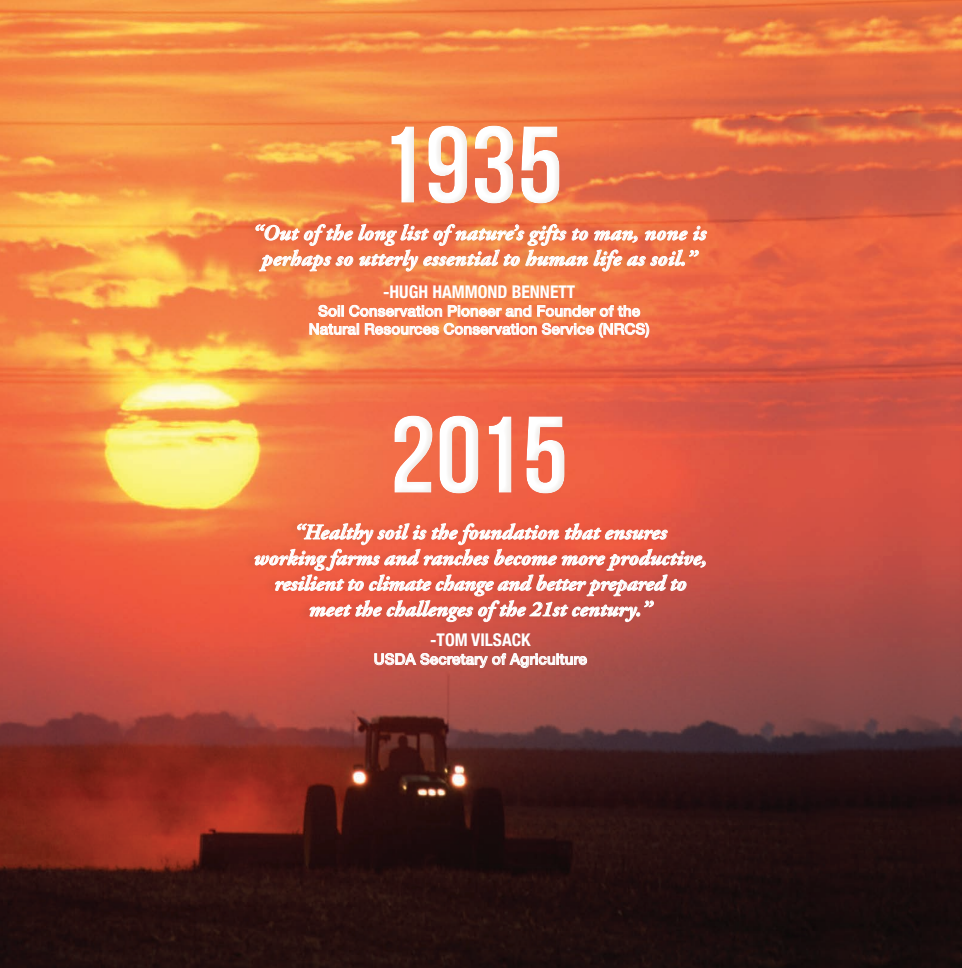
<style>
.page{position:relative;width:962px;height:968px;background:#fff}
.page>*{position:absolute;margin:0;border:0;box-sizing:border-box;transform-origin:0 0}
.t1{font:108.88px "Bebas Neue";color:#fff;scale:1.07 1}
.t2{font:italic 700 21.38px "Adobe Garamond Pro";color:#fff}
.t3{font:700 condensed 17.5px "Helvetica Neue";color:#fff}
.t4{font:500 15px "Helvetica Neue";letter-spacing:.01em;color:#fff}
</style>
<div class="page">
<img style="left:0;top:0;width:962px;height:968px">
<div style="left:385px;top:407px;width:184px;height:94px;background:#f16a48"></div>
<div style="left:390px;top:410px;width:184px;height:92px;background:#603815;opacity:.15"></div>
<div style="left:243px;top:516px;width:463px;height:112px;background:#231f20;opacity:.11"></div>
<svg style="left:254px;top:523px;width:452px;height:99px;background:#e57665"></svg>
<svg style="left:374px;top:652px;width:213px;height:16px;background:#d18882"></svg>
<div style="left:382px;top:117px;width:182px;height:94px;background:#fff;opacity:.23"></div>
<div style="left:387px;top:120px;width:181px;height:93px;background:#603815;opacity:.15"></div>
<div style="left:243px;top:217px;width:464px;height:60px;background:#231f20;opacity:.11"></div>
<svg style="left:255px;top:224px;width:452px;height:48px;background:#ef8f6a"></svg>
<svg style="left:309px;top:305px;width:340px;height:33px;background:#f59f7d"></svg>
<h1 class="t1" style="left:379px;top:105px;width:174px">1935</h1>
<p class="t2" style="left:252px;top:220px;width:455px">“Out of the long list of nature’s gifts to man, none is</p>
<p class="t2" style="left:262px;top:246px;width:436px">perhaps so utterly essential to human life as soil.”</p>
<p class="t3" style="left:383px;top:277px;width:194px">-HUGH HAMMOND BENNETT</p>
<p class="t4" style="left:318px;top:299px;width:323px">Soil Conservation Pioneer and Founder of the</p>
<p class="t4" style="left:309px;top:317px;width:342px">Natural Resources Conservation Service (NRCS)</p>
<h1 class="t1" style="left:390px;top:395px;width:169px">2015</h1>
<p class="t2" style="left:294px;top:520px;width:374px">“Healthy soil is the foundation that ensures</p>
<p class="t2" style="left:254px;top:545px;width:454px">working farms and ranches become more productive,</p>
<p class="t2" style="left:274px;top:571px;width:413px">resilient to climate change and better prepared to</p>
<p class="t2" style="left:309px;top:596px;width:344px">meet the challenges of the 21st century.”</p>
<p class="t3" style="left:430px;top:625px;width:102px">-TOM VILSACK</p>
<p class="t4" style="left:374px;top:647px;width:215px">USDA Secretary of Agriculture</p>
</div>
